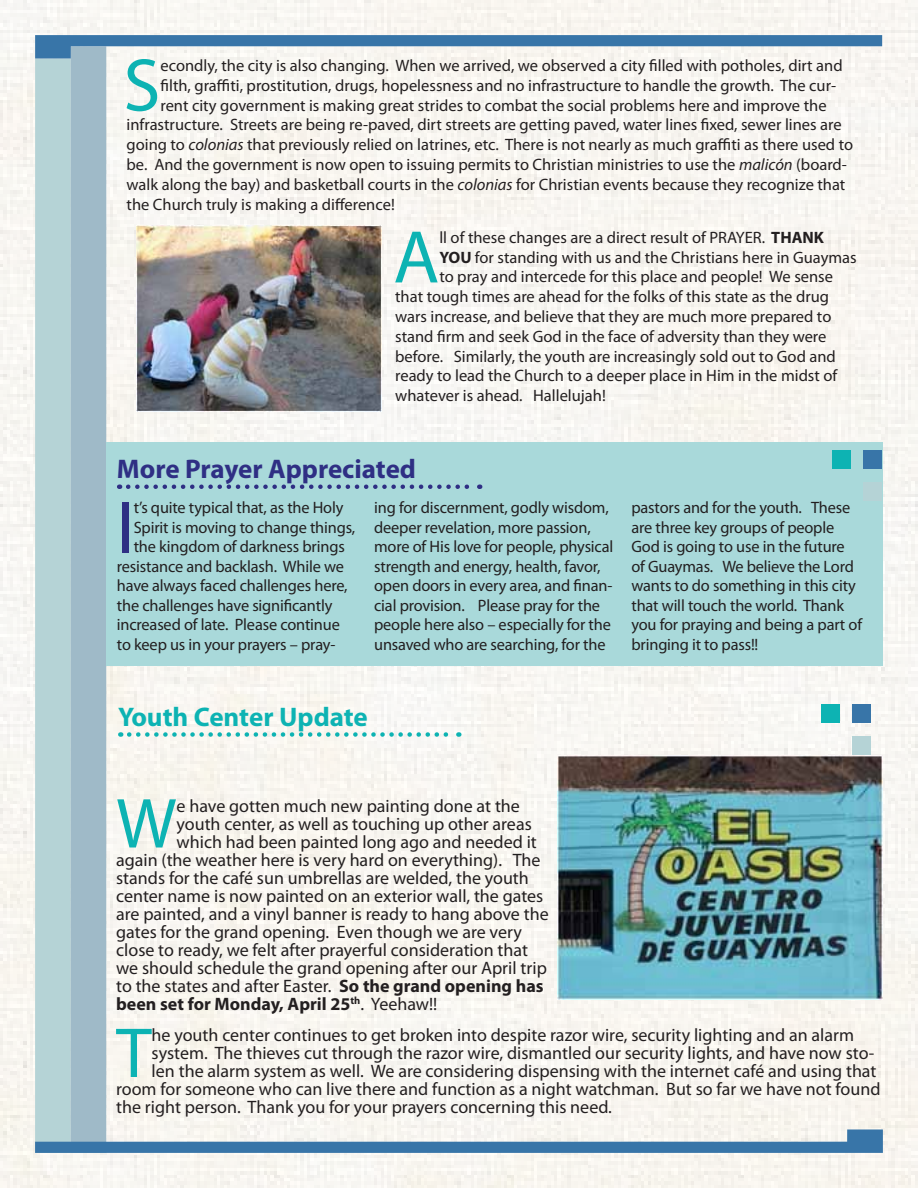
<style>
.page{position:relative;width:918px;height:1188px;background:#f8f6f1}
.page>*{position:absolute;margin:0;border:0;box-sizing:border-box;transform-origin:0 0}
.t1{font:75.3px "Myriad Pro";color:#0db3b3}
.t2{font:74.4px "Myriad Pro";color:#2f2f84}
.t3{font:71.4px "Myriad Pro";color:#0db3b3}
.Headline{font:700 27px "Myriad Pro";color:#2f2f84}
.Headline-2{font:700 27px "Myriad Pro";color:#0db3b3}
.t4{font:18px "Myriad Pro";color:#231f20}
.t5{font:700 18px "Myriad Pro";color:#231f20}
.t6{font:16.5px/19.5px "Myriad Pro";color:#231f20}
.s1{font-style:italic}
.s2{font-weight:700}
.s3{font-weight:400}
</style>
<div class="page">
<div style="left:35px;top:59px;width:36px;height:1094px;background:#b5d3d6"></div>
<div style="left:71px;top:46px;width:35px;height:1107px;background:#9fbac8"></div>
<svg style="left:35px;top:35px;width:847px;height:24px"></svg>
<svg style="left:35px;top:1129px;width:848px;height:24px"></svg>
<img style="left:136px;top:226px;width:246px;height:185px">
<div style="left:106px;top:442px;width:777px;height:224px;background:#a9d9da"></div>
<svg style="left:128px;top:484px;width:352px;height:5px"></svg>
<div style="left:864px;top:451px;width:18px;height:18px;background:#3875a8"></div>
<div style="left:864px;top:482px;width:18px;height:19px;background:#b5d3d6"></div>
<div style="left:832px;top:451px;width:18px;height:18px;background:#0db3b3"></div>
<svg style="left:129px;top:732px;width:330px;height:5px"></svg>
<div style="left:853px;top:704px;width:18px;height:19px;background:#3875a8"></div>
<div style="left:853px;top:736px;width:18px;height:19px;background:#b5d3d6"></div>
<div style="left:821px;top:704px;width:19px;height:19px;background:#0db3b3"></div>
<img style="left:557px;top:755px;width:325px;height:244px">
<p class="t1" style="left:123px;top:39px;width:39px">S</p>
<p class="t6" style="left:160px;top:55px;width:684px">econdly, the city is also changing. When we arrived, we observed a city filled with potholes, dirt and</p>
<p class="t6" style="left:160px;top:75px;width:677px">filth, graffiti, prostitution, drugs, hopelessness and no infrastructure to handle the growth. The cur-</p>
<p class="t6" style="left:160px;top:95px;width:668px">rent city government is making great strides to combat the social problems here and improve the</p>
<p class="t6" style="left:127px;top:115px;width:717px">infrastructure. Streets are being re-paved, dirt streets are getting paved, water lines fixed, sewer lines are</p>
<p class="t6" style="left:127px;top:135px;width:728px">going to <span class="s1">colonias</span> that previously relied on latrines, etc. There is not nearly as much graffiti as there used to</p>
<p class="t6" style="left:127px;top:154px;width:722px">be. And the government is now open to issuing permits to Christian ministries to use the <span class="s1">malicón</span> (board-</p>
<p class="t6" style="left:127px;top:174px;width:720px">walk along the bay) and basketball courts in the <span class="s1">colonias</span> for Christian events because they recognize that</p>
<p class="t6" style="left:127px;top:194px;width:270px">the Church truly is making a difference!</p>
<p class="t1" style="left:393px;top:211px;width:48px">A</p>
<p class="t6" style="left:439px;top:227px;width:386px">ll of these changes are a direct result of PRAYER. <span class="s2">THANK</span></p>
<p class="t6" style="left:439px;top:247px;width:419px"><span class="s2">YOU</span> for standing with us and the Christians here in Guaymas</p>
<p class="t6" style="left:439px;top:267px;width:395px">to pray and intercede for this place and people! We sense</p>
<p class="t6" style="left:395px;top:287px;width:435px">that tough times are ahead for the folks of this state as the drug</p>
<p class="t6" style="left:395px;top:307px;width:438px">wars increase, and believe that they are much more prepared to</p>
<p class="t6" style="left:395px;top:326px;width:433px">stand firm and seek God in the face of adversity than they were</p>
<p class="t6" style="left:395px;top:346px;width:442px">before. Similarly, the youth are increasingly sold out to God and</p>
<p class="t6" style="left:395px;top:366px;width:444px">ready to lead the Church to a deeper place in Him in the midst of</p>
<p class="t6" style="left:395px;top:386px;width:212px">whatever is ahead. Hallelujah!</p>
<p class="Headline" style="left:117px;top:451px;width:301px">More Prayer Appreciated</p>
<p class="t2" style="left:117px;top:482px;width:19px">I</p>
<p class="t6" style="left:134px;top:498px;width:211px">t’s quite typical that, as the Holy</p>
<p class="t6" style="left:374px;top:498px;width:241px">ing for discernment, godly wisdom, deeper revelation, more passion, more of His love for people, physical strength and energy, health, favor, open doors in every area, and finan&shy;cial provision. Please pray for the people here also – especially for the unsaved who are searching, for the</p>
<p class="t6" style="left:631px;top:498px;width:232px">pastors and for the youth. These are three key groups of people<br>God is going to use in the future of Guaymas. We believe the Lord wants to do something in this city that will touch the world. Thank you for praying and being a part of bringing it to pass!!</p>
<p class="t6" style="left:134px;top:517px;width:223px">Spirit is moving to change things,</p>
<p class="t6" style="left:134px;top:537px;width:213px">the kingdom of darkness brings</p>
<p class="t6" style="left:117px;top:556px;width:229px">resistance and backlash. While we</p>
<p class="t6" style="left:117px;top:576px;width:232px">have always faced challenges here,</p>
<p class="t6" style="left:117px;top:595px;width:217px">the challenges have significantly</p>
<p class="t6" style="left:117px;top:615px;width:224px">increased of late. Please continue</p>
<p class="t6" style="left:117px;top:634px;width:220px">to keep us in your prayers – pray-</p>
<p class="Headline-2" style="left:118px;top:699px;width:251px">Youth Center Update</p>
<p class="t3" style="left:116px;top:780px;width:62px">W</p>
<p class="t4" style="left:177px;top:794px;width:345px">e have gotten much new painting done at the</p>
<p class="t4" style="left:177px;top:812px;width:357px">youth center, as well as touching up other areas</p>
<p class="t4" style="left:177px;top:830px;width:362px">which had been painted long ago and needed it</p>
<p class="t4" style="left:116px;top:848px;width:426px">again (the weather here is very hard on everything). The</p>
<p class="t4" style="left:116px;top:866px;width:414px">stands for the café sun umbrellas are welded, the youth</p>
<p class="t4" style="left:116px;top:884px;width:429px">center name is now painted on an exterior wall, the gates</p>
<p class="t4" style="left:116px;top:902px;width:434px">are painted, and a vinyl banner is ready to hang above the</p>
<p class="t4" style="left:116px;top:920px;width:407px">gates for the grand opening. Even though we are very</p>
<p class="t4" style="left:116px;top:938px;width:413px">close to ready, we felt after prayerful consideration that</p>
<p class="t4" style="left:116px;top:956px;width:432px">we should schedule the grand opening after our April trip</p>
<p class="t4" style="left:116px;top:974px;width:429px">to the states and after Easter. <span class="s2">So the grand opening has</span></p>
<p class="t5" style="left:116px;top:992px;width:323px">been set for Monday, April 25<sup>th</sup><span class="s3">. Yeehaw!!</span></p>
<p class="t3" style="left:116px;top:1009px;width:37px">T</p>
<p class="t4" style="left:152px;top:1024px;width:704px">he youth center continues to get broken into despite razor wire, security lighting and an alarm</p>
<p class="t4" style="left:152px;top:1042px;width:724px">system. The thieves cut through the razor wire, dismantled our security lights, and have now sto-</p>
<p class="t4" style="left:152px;top:1060px;width:726px">len the alarm system as well. We are considering dispensing with the internet café and using that</p>
<p class="t4" style="left:116px;top:1078px;width:766px">room for someone who can live there and function as a night watchman. But so far we have not found</p>
<p class="t4" style="left:116px;top:1096px;width:497px">the right person. Thank you for your prayers concerning this need.</p>
</div>
